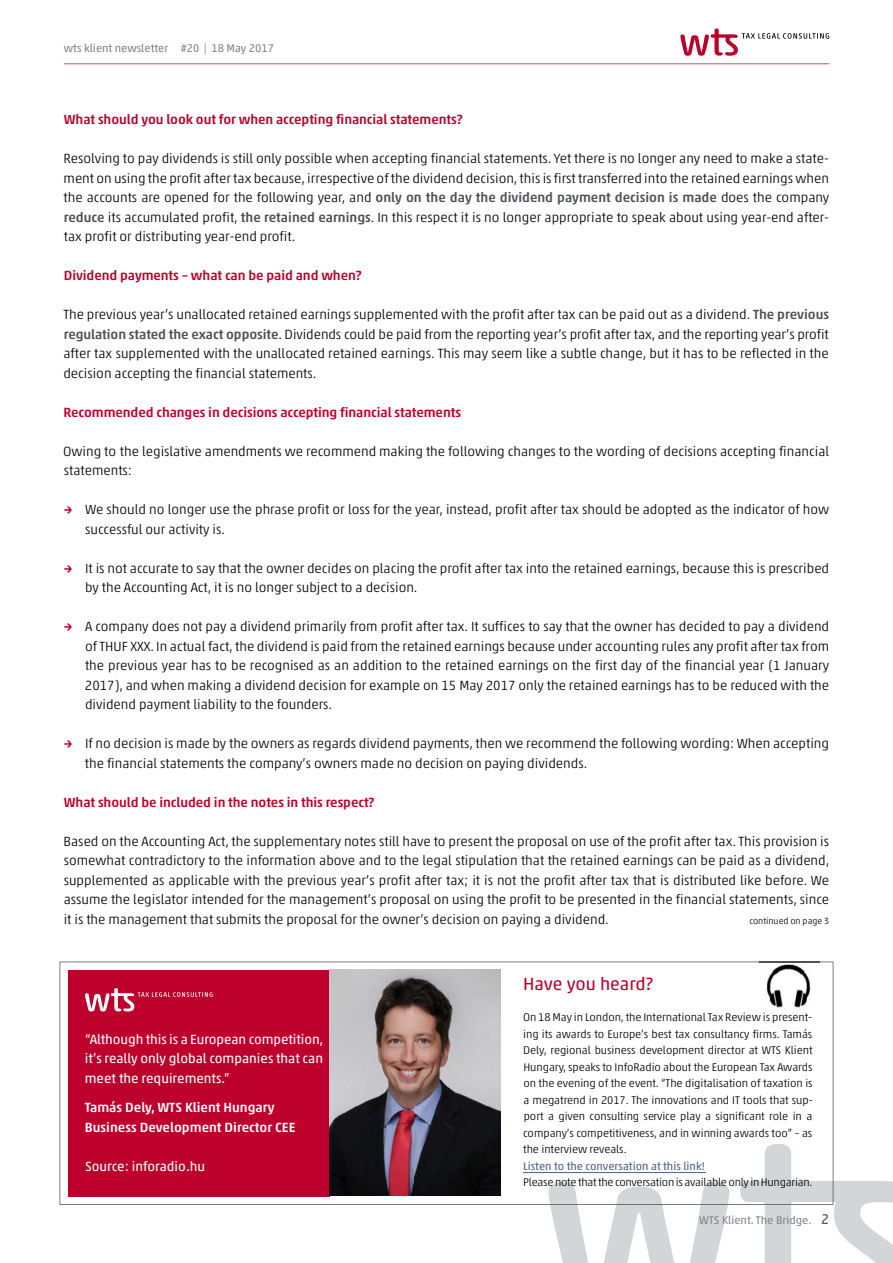
<style>
.page{position:relative;width:893px;height:1263px;background:#fff}
.page>*{position:absolute;margin:0;border:0;box-sizing:border-box;transform-origin:0 0}
.t1{font:18px "Akko Rounded Pro";letter-spacing:-.005em;color:#be002d}
.t2{font:300 13.5px/19.5px "Akko Pro";color:#000;text-align:justify}
.t3{font:500 13.5px "Akko Pro";letter-spacing:-.005em;color:#be002d}
.t4{font:13.5px/19.5px "Akko Pro";color:#fff;text-align:justify}
.t5{font:500 13.5px/19.5px "Akko Pro";color:#fff}
.t6{font:300 11.25px/16.5px "Akko Pro";letter-spacing:-.02em;color:#000;text-align:justify}
.t7{font:11.25px "Akko Pro";color:#838589}
.t8{font:11.25px "Akko Pro";color:#516184}
.t9{font:300 9px "Akko Pro";color:#000}
.s1{font-weight:500;color:#4e5157}
.s2{font-family:"Akko Rounded Pro";font-weight:500;color:#be002d}
.s3{font-size:14.25px;color:#4e5157}
</style>
<div class="page">
<svg style="left:550px;top:1205px;width:178px;height:58px"></svg>
<svg style="left:764px;top:1144px;width:129px;height:119px"></svg>
<hr style="left:64px;top:64px;width:765px;height:1px;background:#d24d6c">
<svg style="left:680px;top:29px;width:149px;height:27px"></svg>
<svg style="left:60px;top:961px;width:773px;height:244px"></svg>
<img style="left:760px;top:962px;width:59px;height:48px">
<img style="left:760px;top:961px;width:59px;height:1px">
<hr style="left:523px;top:1172px;width:183px;height:1px;background:#516184">
<div style="left:68px;top:970px;width:262px;height:226px;background:#be002d"></div>
<svg style="left:85px;top:988px;width:128px;height:23px"></svg>
<img style="left:330px;top:969px;width:170px;height:227px">
<p class="t7" style="left:64px;top:42px;width:212px">wts klient newsletter #20 | 18 May 2017</p>
<p class="t3" style="left:64px;top:111px;width:400px">What should you look out for when accepting financial statements?</p>
<p class="t2" style="left:63px;top:148px;width:767px">Resolving to pay dividends is still only possible when accepting financial statements. Yet there is no longer any need to make a state&shy;ment on using the profit after tax because, irrespective of the dividend decision, this is first transferred into the retained earnings when the accounts are opened for the following year, and <span class="s1">only on the day the dividend payment decision is made</span> does the company <span class="s1">reduce</span> its accumulated profit, <span class="s1">the retained earnings</span>. In this respect it is no longer appropriate to speak about using year-end after&shy;tax profit or distributing year-end profit.</p>
<p class="t3" style="left:64px;top:267px;width:299px">Dividend payments – what can be paid and when?</p>
<p class="t2" style="left:63px;top:304px;width:767px">The previous year’s unallocated retained earnings supplemented with the profit after tax can be paid out as a dividend. <span class="s1">The previous regulation stated the exact opposite</span>. Dividends could be paid from the reporting year’s profit after tax, and the reporting year’s profit after tax supplemented with the unallocated retained earnings. This may seem like a subtle change, but it has to be reflected in the decision accepting the financial statements.</p>
<p class="t3" style="left:63px;top:404px;width:399px">Recommended changes in decisions accepting financial statements</p>
<p class="t2" style="left:63px;top:441px;width:768px">Owing to the legislative amendments we recommend making the following changes to the wording of decisions accepting financial statements:</p>
<p class="t2" style="left:85px;top:499px;width:746px;text-indent:-21px"><span class="s2">→</span> We should no longer use the phrase profit or loss for the year, instead, profit after tax should be adopted as the indicator of how successful our activity is.</p>
<p class="t2" style="left:85px;top:558px;width:746px;text-indent:-21px"><span class="s2">→</span> It is not accurate to say that the owner decides on placing the profit after tax into the retained earnings, because this is prescribed by the Accounting Act, it is no longer subject to a decision.</p>
<p class="t2" style="left:85px;top:616px;width:746px;text-indent:-21px"><span class="s2">→</span> A company does not pay a dividend primarily from profit after tax. It suffices to say that the owner has decided to pay a dividend of THUF XXX. In actual fact, the dividend is paid from the retained earnings because under accounting rules any profit after tax from the previous year has to be recognised as an addition to the retained earnings on the first day of the financial year (1 January 2017), and when making a dividend decision for example on 15 May 2017 only the retained earnings has to be reduced with the dividend payment liability to the founders.</p>
<p class="t2" style="left:85px;top:733px;width:746px;text-indent:-21px"><span class="s2">→</span> If no decision is made by the owners as regards dividend payments, then we recommend the following wording: When accepting the financial statements the company’s owners made no decision on paying dividends.</p>
<p class="t3" style="left:64px;top:794px;width:312px">What should be included in the notes in this respect?</p>
<p class="t2" style="left:64px;top:831px;width:767px">Based on the Accounting Act, the supplementary notes still have to present the proposal on use of the profit after tax. This provision is somewhat contradictory to the information above and to the legal stipulation that the retained earnings can be paid as a dividend, supplemented as applicable with the previous year’s profit after tax; it is not the profit after tax that is distributed like before. We assume the legislator intended for the management’s proposal on using the profit to be presented in the financial statements, since it is the management that submits the proposal for the owner’s decision on paying a dividend.</p>
<p class="t9" style="left:749px;top:915px;width:81px">continued on page 3</p>
<p class="t4" style="left:85px;top:1029px;width:240px">“Although this is a European competition, it’s really only global companies that can meet the requirements.”</p>
<p class="t5" style="left:85px;top:1097px;width:212px">Tamás Dely, WTS Klient Hungary<br>Business Development Director CEE</p>
<p class="t4" style="left:85px;top:1156px;width:121px">Source: inforadio.hu</p>
<h1 class="t1" style="left:523px;top:972px;width:132px">Have you heard?</h1>
<p class="t6" style="left:523px;top:1009px;width:291px">On 18 May in London, the International Tax Review is present&shy;ing its awards to Europe’s best tax consultancy firms. Tamás Dely, regional business development director at WTS Klient Hungary, speaks to InfoRadio about the European Tax Awards on the evening of the event. “The digitalisation of taxation is a megatrend in 2017. The innovations and IT tools that sup&shy;port a given consulting service play a significant role in a company’s competitiveness, and in winning awards too” – as the interview reveals.</p>
<p class="t8" style="left:523px;top:1159px;width:183px">Listen to the conversation at this link!</p>
<p class="t6" style="left:523px;top:1174px;width:291px">Please note that the conversation is available only in Hungarian.</p>
<p class="t7" style="left:699px;top:1213px;width:131px">WTS Klient. The Bridge. <span class="s3">2</span></p>
</div>
